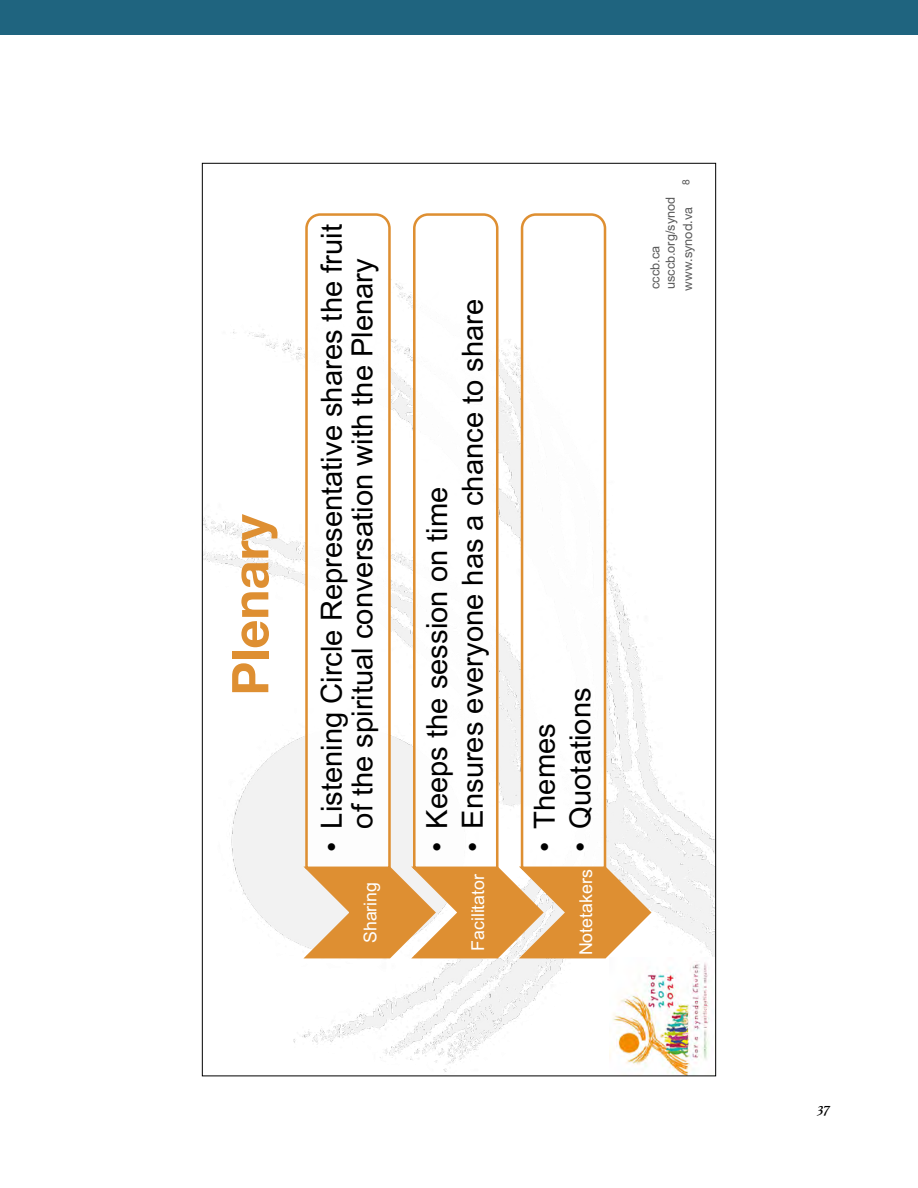
<style>
.page{position:relative;width:918px;height:1188px;background:#fff}
.page>*{position:absolute;margin:0;border:0;box-sizing:border-box;transform-origin:0 0}
.t1{font:700 50.7px "Helvetica Neue";color:#de8f32}
.t2{font:29.1px/30.5px "Arial";color:#000;text-align:center}
.t3{font:17.7px "Arial";color:#fff}
.t4{font:italic 15px "Athelas";color:#000}
.t5{font:12.6px/15.1px "Arial";color:#595959}
.t6{font:12.6px "Helvetica Neue";color:#595959}
.t7{font:10.2px "Helvetica Neue";color:#595959}
</style>
<div class="page">
<div style="left:0;top:0;width:918px;height:35px;background:#1f647f"></div>
<img style="left:204px;top:283px;width:510px;height:789px">
<svg style="left:304px;top:213px;width:88px;height:651px"></svg>
<svg style="left:412px;top:213px;width:88px;height:651px"></svg>
<svg style="left:300px;top:864px;width:353px;height:96px"></svg>
<svg style="left:520px;top:213px;width:88px;height:657px"></svg>
<img style="left:609px;top:957px;width:105px;height:117px">
<h1 class="t1" style="left:210px;top:696px;width:183px;rotate:-90deg">Plenary</h1>
<p class="t2" style="left:316px;top:852px;width:629px;rotate:-90deg">• Listening Circle Representative shares the fruit of the spiritual conversation with the Plenary</p>
<p class="t3" style="left:358px;top:943px;width:63px;rotate:-90deg">Sharing</p>
<p class="t2" style="left:422px;top:852px;width:366px;rotate:-90deg">• Keeps the session on time</p>
<p class="t2" style="left:457px;top:852px;width:554px;rotate:-90deg">• Ensures everyone has a chance to share</p>
<p class="t3" style="left:466px;top:951px;width:79px;rotate:-90deg">Facilitator</p>
<p class="t2" style="left:529px;top:852px;width:130px;rotate:-90deg">• Themes</p>
<p class="t2" style="left:565px;top:852px;width:165px;rotate:-90deg">• Quotations</p>
<p class="t3" style="left:574px;top:955px;width:87px;rotate:-90deg">Notetakers</p>
<p class="t7" style="left:678px;top:185px;width:7px;rotate:-90deg">8</p>
<p class="t5" style="left:647px;top:289px;width:93px;rotate:-90deg">cccb.ca usccb.org/synod</p>
<p class="t6" style="left:679px;top:291px;width:85px;rotate:-90deg">www.synod.va</p>
<p class="t4" style="left:818px;top:1097px;width:14px">37</p>
</div>
